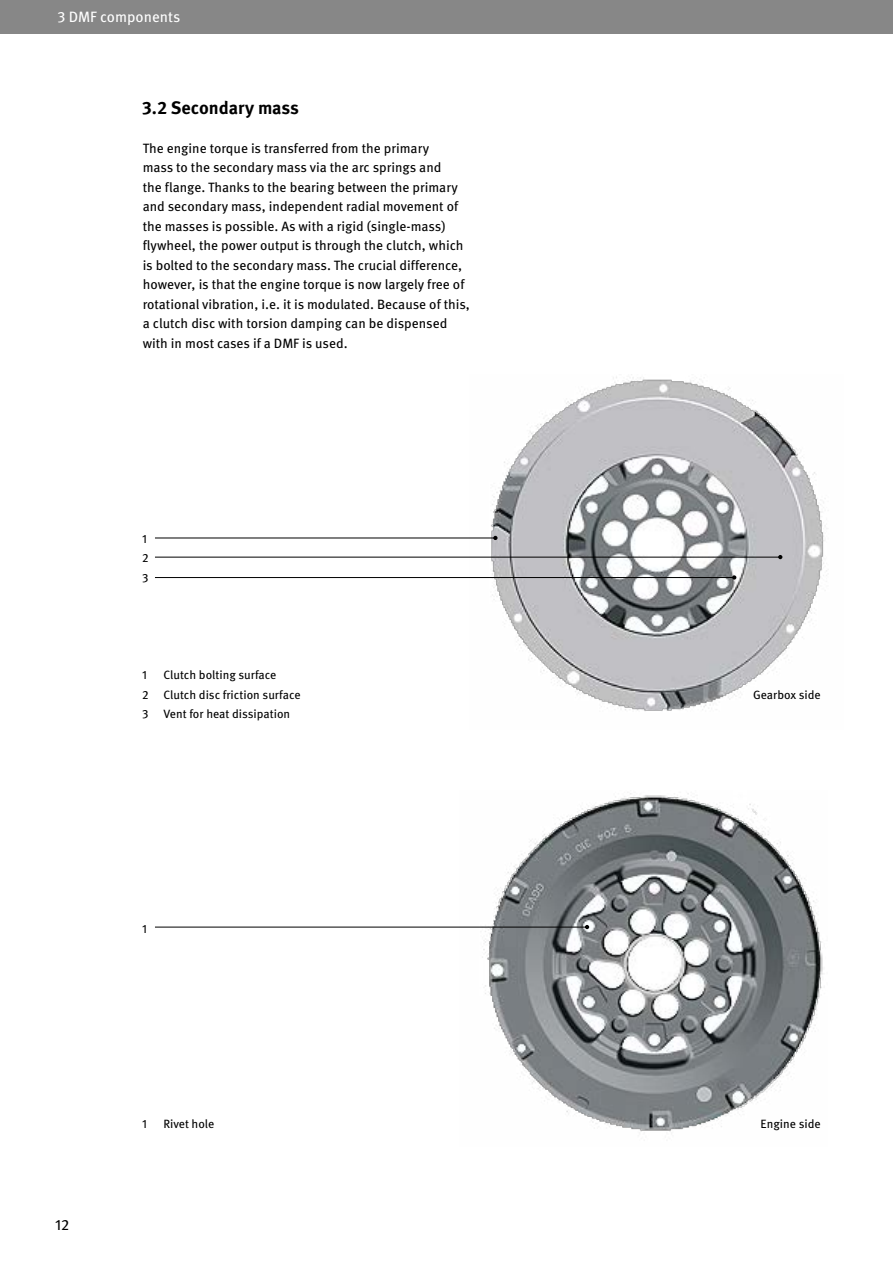
<style>
.page{position:relative;width:893px;height:1263px;background:#fff}
.page>*{position:absolute;margin:0;border:0;box-sizing:border-box;transform-origin:0 0}
.t1{font:700 18px "Meta OT";color:#000}
.t2{font:15px "Meta OT";color:#fff}
.t3{font:15px "Meta OT";color:#000}
.t4{font:13.5px/19.5px "Meta OT";color:#000}
.t5{font:12px/19.5px "Meta OT";color:#000}
</style>
<div class="page">
<div style="left:0;top:0;width:893px;height:34px;background:#878787"></div>
<img style="left:469px;top:374px;width:358px;height:337px">
<img style="left:459px;top:793px;width:364px;height:339px">
<svg style="left:493px;top:536px;width:4px;height:4px"></svg>
<hr style="left:155px;top:538px;width:340px;height:1px;background:#000">
<svg style="left:778px;top:555px;width:4px;height:4px"></svg>
<hr style="left:155px;top:557px;width:625px;height:1px;background:#000">
<svg style="left:732px;top:575px;width:4px;height:5px"></svg>
<hr style="left:155px;top:577px;width:579px;height:1px;background:#000">
<svg style="left:585px;top:925px;width:4px;height:4px"></svg>
<hr style="left:155px;top:927px;width:432px;height:1px;background:#000">
<p class="t2" style="left:57px;top:8px;width:124px">3 DMF components</p>
<h1 class="t1" style="left:142px;top:96px;width:158px">3.2 Secondary mass</h1>
<p class="t4" style="left:143px;top:139px;width:329px">The engine torque is transferred from the primary<br>mass to the secondary mass via the arc springs and<br>the flange. Thanks to the bearing between the primary and secondary mass, independent radial movement of the masses is possible. As with a rigid (single-mass) flywheel, the power output is through the clutch, which is bolted to the secondary mass. The crucial difference, however, is that the engine torque is now largely free of rotational vibration, i.e. it is modulated. Because of this, a clutch disc with torsion damping can be dispensed with in most cases if a DMF is used.</p>
<p class="t5" style="left:142px;top:529px;width:8px">1<br>2<br>3</p>
<p class="t5" style="left:142px;top:666px;width:160px;text-indent:21px">Clutch bolting surface<br>2 Clutch disc friction surface<br>3 Vent for heat dissipation</p>
<p class="t5" style="left:142px;top:666px;width:6px">1</p>
<p class="t5" style="left:142px;top:919px;width:6px">1</p>
<p class="t3" style="left:55px;top:1215px;width:16px">12</p>
<p class="t5" style="left:142px;top:1114px;width:6px">1</p>
<p class="t5" style="left:163px;top:1114px;width:52px">Rivet hole</p>
<p class="t5" style="left:753px;top:685px;width:69px">Gearbox side</p>
<p class="t5" style="left:761px;top:1114px;width:62px">Engine side</p>
</div>
